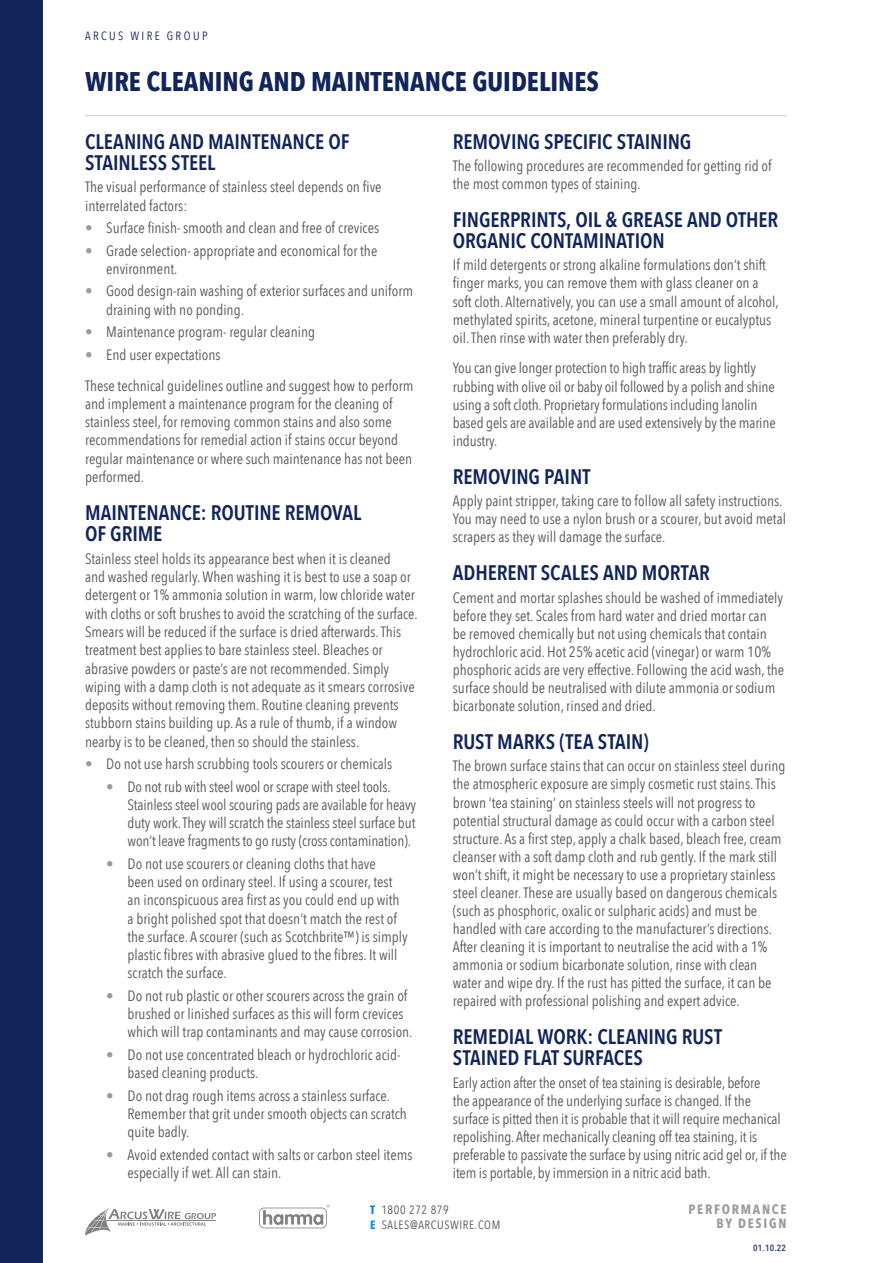
<style>
.page{position:relative;width:893px;height:1263px;background:#fff}
.page>*{position:absolute;margin:0;border:0;box-sizing:border-box;transform-origin:0 0}
.t1{font:700 27px "Avenir Next Condensed";color:#11255b}
.t2{font:600 21px/21.3px "Avenir Next Condensed";letter-spacing:-.005em;color:#11255b}
.t3{font:15px/18px "Avenir Next Condensed";color:#575756}
.t4{font:700 13.5px/13.5px "Avenir Next Condensed";letter-spacing:.13em;color:#9d9d9c;text-align:right}
.t5{font:12px/15px "Avenir Next Condensed";letter-spacing:.05em;color:#575756}
.t6{font:12px "Avenir Next Condensed";letter-spacing:.2em;color:#11255b}
.t7{font:600 9px "Avenir Next Condensed";color:#354175}
.s1{color:#979c9e}
.s2{font-weight:700;color:#007fc8}
.s3{font-weight:700;color:#0095d4}
</style>
<div class="page">
<div style="left:0;top:0;width:43px;height:1263px;background:#11255b"></div>
<svg style="left:259px;top:1205px;width:71px;height:23px"></svg>
<svg style="left:85px;top:1208px;width:131px;height:27px"></svg>
<hr style="left:85px;top:115px;width:702px;height:1px;background:#cacbcc">
<p class="t6" style="left:85px;top:26px;width:124px">ARCUS WIRE GROUP</p>
<h1 class="t1" style="left:85px;top:65px;width:515px">WIRE CLEANING AND MAINTENANCE GUIDELINES</h1>
<h2 class="t2" style="left:85px;top:130px;width:266px">CLEANING AND MAINTENANCE OF<br>STAINLESS STEEL</h2>
<p class="t3" style="left:85px;top:177px;width:298px">The visual performance of stainless steel depends on five interrelated factors:</p>
<p class="t3" style="left:85px;top:218px;width:296px"><span class="s1">•</span> Surface finish- smooth and clean and free of crevices</p>
<p class="t3" style="left:106px;top:240px;width:273px;text-indent:-21px"><span class="s1">•</span> Grade selection- appropriate and economical for the environment.</p>
<p class="t3" style="left:106px;top:281px;width:308px;text-indent:-21px"><span class="s1">•</span> Good design-rain washing of exterior surfaces and uniform draining with no ponding.</p>
<p class="t3" style="left:85px;top:322px;width:232px"><span class="s1">•</span> Maintenance program- regular cleaning</p>
<p class="t3" style="left:85px;top:338px;width:330px;line-height:31px"><span class="s1">•</span> End user expectations<br>These technical guidelines outline and suggest how to perform</p>
<p class="t3" style="left:85px;top:394px;width:329px">and implement a maintenance program for the cleaning of stainless steel, for removing common stains and also some recommendations for remedial action if stains occur beyond regular maintenance or where such maintenance has not been performed.</p>
<h2 class="t2" style="left:85px;top:502px;width:278px">MAINTENANCE: ROUTINE REMOVAL<br>OF GRIME</h2>
<p class="t3" style="left:85px;top:549px;width:334px">Stainless steel holds its appearance best when it is cleaned<br>and washed regularly. When washing it is best to use a soap or detergent or 1% ammonia solution in warm, low chloride water with cloths or soft brushes to avoid the scratching of the surface.<br>Smears will be reduced if the surface is dried afterwards. This treatment best applies to bare stainless steel. Bleaches or abrasive powders or paste’s are not recommended. Simply wiping with a damp cloth is not adequate as it smears corrosive deposits without removing them. Routine cleaning prevents stubborn stains building up. As a rule of thumb, if a window nearby is to be cleaned, then so should the stainless.</p>
<p class="t3" style="left:85px;top:754px;width:309px"><span class="s1">•</span> Do not use harsh scrubbing tools scourers or chemicals</p>
<p class="t3" style="left:128px;top:776px;width:290px;text-indent:-21px"><span class="s1">•</span> Do not rub with steel wool or scrape with steel tools.<br>Stainless steel wool scouring pads are available for heavy duty work. They will scratch the stainless steel surface but won’t leave fragments to go rusty (cross contamination).</p>
<p class="t3" style="left:128px;top:854px;width:282px;text-indent:-21px"><span class="s1">•</span> Do not use scourers or cleaning cloths that have<br>been used on ordinary steel. If using a scourer, test an inconspicuous area first as you could end up with a bright polished spot that doesn’t match the rest of the surface. A scourer (such as Scotchbrite™) is simply plastic fibres with abrasive glued to the fibres. It will scratch the surface.</p>
<p class="t3" style="left:128px;top:986px;width:286px;text-indent:-21px"><span class="s1">•</span> Do not rub plastic or other scourers across the grain of brushed or linished surfaces as this will form crevices which will trap contaminants and may cause corrosion.</p>
<p class="t3" style="left:128px;top:1045px;width:274px;text-indent:-21px"><span class="s1">•</span> Do not use concentrated bleach or hydrochloric acid&shy;based cleaning products.</p>
<p class="t3" style="left:128px;top:1085px;width:281px;text-indent:-21px"><span class="s1">•</span> Do not drag rough items across a stainless surface.<br>Remember that grit under smooth objects can scratch quite badly.</p>
<p class="t3" style="left:128px;top:1144px;width:286px;text-indent:-21px"><span class="s1">•</span> Avoid extended contact with salts or carbon steel items especially if wet. All can stain.</p>
<h2 class="t2" style="left:453px;top:130px;width:240px">REMOVING SPECIFIC STAINING</h2>
<p class="t3" style="left:453px;top:156px;width:320px">The following procedures are recommended for getting rid of the most common types of staining.</p>
<h2 class="t2" style="left:453px;top:209px;width:327px">FINGERPRINTS, OIL &amp; GREASE AND OTHER<br>ORGANIC CONTAMINATION</h2>
<p class="t3" style="left:453px;top:255px;width:327px">If mild detergents or strong alkaline formulations don’t shift finger marks, you can remove them with glass cleaner on a soft cloth. Alternatively, you can use a small amount of alcohol, methylated spirits, acetone, mineral turpentine or eucalyptus oil. Then rinse with water then preferably dry.</p>
<p class="t3" style="left:453px;top:358px;width:324px">You can give longer protection to high traffic areas by lightly rubbing with olive oil or baby oil followed by a polish and shine using a soft cloth. Proprietary formulations including lanolin based gels are available and are used extensively by the marine industry.</p>
<h2 class="t2" style="left:453px;top:465px;width:139px">REMOVING PAINT</h2>
<p class="t3" style="left:453px;top:491px;width:335px">Apply paint stripper, taking care to follow all safety instructions.<br>You may need to use a nylon brush or a scourer, but avoid metal scrapers as they will damage the surface.</p>
<h2 class="t2" style="left:453px;top:562px;width:258px">ADHERENT SCALES AND MORTAR</h2>
<p class="t3" style="left:453px;top:588px;width:333px">Cement and mortar splashes should be washed of immediately before they set. Scales from hard water and dried mortar can<br>be removed chemically but not using chemicals that contain hydrochloric acid. Hot 25% acetic acid (vinegar) or warm 10% phosphoric acids are very effective. Following the acid wash, the surface should be neutralised with dilute ammonia or sodium bicarbonate solution, rinsed and dried.</p>
<h2 class="t2" style="left:453px;top:730px;width:197px">RUST MARKS (TEA STAIN)</h2>
<p class="t3" style="left:453px;top:756px;width:334px">The brown surface stains that can occur on stainless steel during the atmospheric exposure are simply cosmetic rust stains. This brown ‘tea staining’ on stainless steels will not progress to potential structural damage as could occur with a carbon steel structure. As a first step, apply a chalk based, bleach free, cream cleanser with a soft damp cloth and rub gently. If the mark still won’t shift, it might be necessary to use a proprietary stainless steel cleaner. These are usually based on dangerous chemicals (such as phosphoric, oxalic or sulpharic acids) and must be handled with care according to the manufacturer’s directions.<br>After cleaning it is important to neutralise the acid with a 1% ammonia or sodium bicarbonate solution, rinse with clean water and wipe dry. If the rust has pitted the surface, it can be repaired with professional polishing and expert advice.</p>
<h2 class="t2" style="left:453px;top:1026px;width:271px">REMEDIAL WORK: CLEANING RUST<br>STAINED FLAT SURFACES</h2>
<p class="t3" style="left:453px;top:1073px;width:335px">Early action after the onset of tea staining is desirable, before<br>the appearance of the underlying surface is changed. If the surface is pitted then it is probable that it will require mechanical repolishing. After mechanically cleaning off tea staining, it is preferable to passivate the surface by using nitric acid gel or, if the item is portable, by immersion in a nitric acid bath.</p>
<p class="t5" style="left:370px;top:1201px;width:132px"><span class="s2">T</span> 1800 272 879<br><span class="s3">E</span> SALES@ARCUSWIRE.COM</p>
<p class="t4" style="left:688px;top:1202px;width:100px">PERFORMANCE<br>BY DESIGN</p>
<p class="t7" style="left:753px;top:1240px;width:34px">01.10.22</p>
</div>
